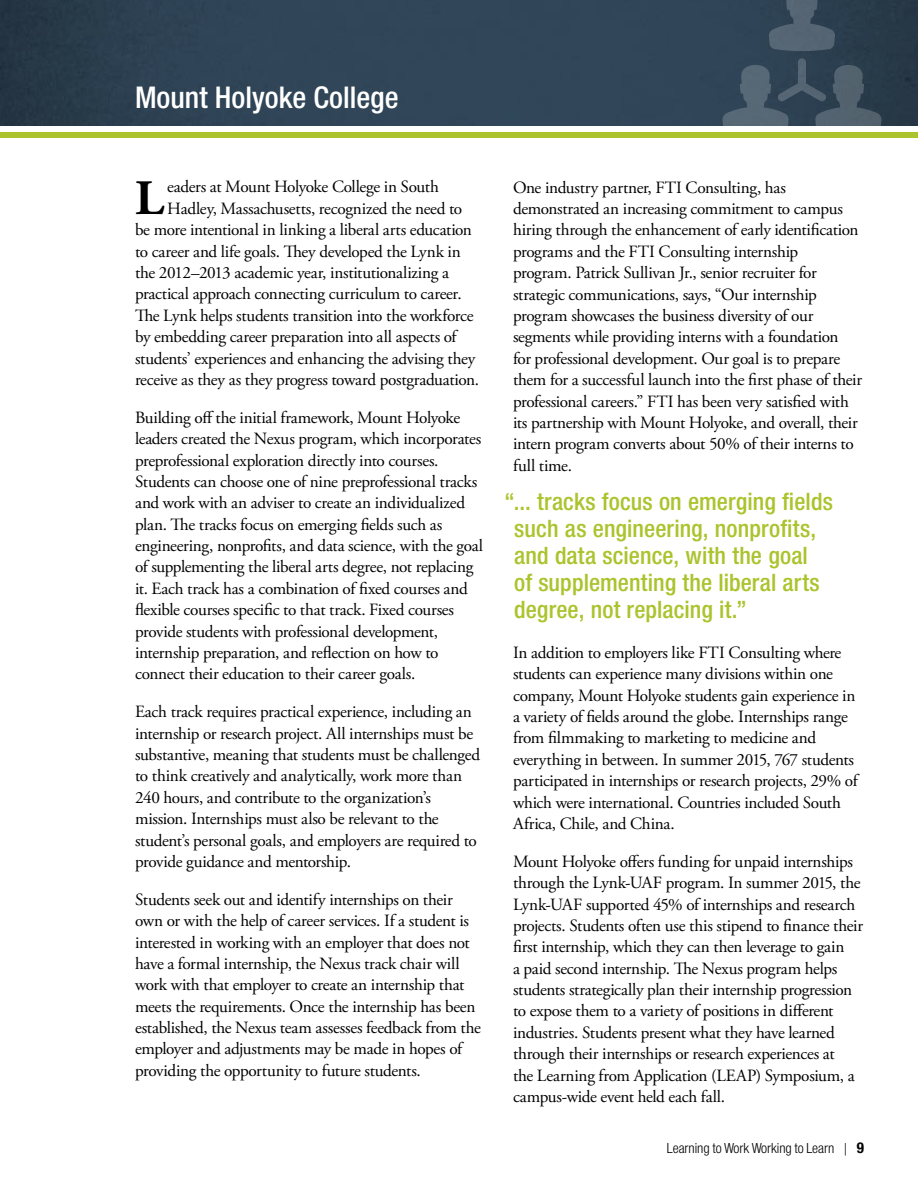
<style>
.page{position:relative;width:918px;height:1188px;background:#fff}
.page>*{position:absolute;margin:0;border:0;box-sizing:border-box;transform-origin:0 0}
.t1{font:700 49.35px "Adobe Garamond Pro";color:#000}
.t2{font:500 condensed 30px "Helvetica Neue LT Std";color:#fff}
.t3{font:500 condensed 24px/27px "Helvetica Neue LT Std";letter-spacing:.005em;color:#abc32c}
.t4{font:17.1px/21.5px "Adobe Garamond Pro";letter-spacing:-.02em;color:#000}
.t5{font:15px "Helvetica Neue H47";color:#000}
.s1{font-family:"Helvetica Neue LT Std";font-weight:700;font-stretch:condensed}
</style>
<div class="page">
<img style="left:0;top:0;width:918px;height:126px">
<svg style="left:769px;top:0;width:66px;height:52px;background:#455766"></svg>
<svg style="left:722px;top:58px;width:160px;height:68px;background:#3e505f"></svg>
<div style="left:0;top:132px;width:918px;height:6px;background:#abc32c"></div>
<h2 class="t2" style="left:135px;top:79px;width:265px">Mount Holyoke College</h2>
<h1 class="t1" style="left:135px;top:169px;width:30px">L</h1>
<p class="t4" style="left:167px;top:177px;width:273px">eaders at Mount Holyoke College in South</p>
<p class="t4" style="left:167px;top:198px;width:296px">Hadley, Massachusetts, recognized the need to</p>
<p class="t4" style="left:135px;top:220px;width:338px">be more intentional in linking a liberal arts education</p>
<p class="t4" style="left:135px;top:241px;width:327px">to career and life goals. They developed the Lynk in</p>
<p class="t4" style="left:135px;top:262px;width:316px">the 2012–2013 academic year, institutionalizing a</p>
<p class="t4" style="left:135px;top:284px;width:328px">practical approach connecting curriculum to career.</p>
<p class="t4" style="left:135px;top:305px;width:340px">The Lynk helps students transition into the workforce</p>
<p class="t4" style="left:135px;top:327px;width:323px">by embedding career preparation into all aspects of</p>
<p class="t4" style="left:135px;top:348px;width:342px">students’ experiences and enhancing the advising they</p>
<p class="t4" style="left:135px;top:369px;width:346px">receive as they as they progress toward postgraduation.</p>
<p class="t4" style="left:135px;top:407px;width:350px">Building off the initial framework, Mount Holyoke leaders created the Nexus program, which incorporates preprofessional exploration directly into courses.<br>Students can choose one of nine preprofessional tracks and work with an adviser to create an individualized plan. The tracks focus on emerging fields such as engineering, nonprofits, and data science, with the goal of supplementing the liberal arts degree, not replacing it. Each track has a combination of fixed courses and flexible courses specific to that track. Fixed courses provide students with professional development, internship preparation, and reflection on how to connect their education to their career goals.</p>
<p class="t4" style="left:135px;top:702px;width:347px">Each track requires practical experience, including an internship or research project. All internships must be substantive, meaning that students must be challenged to think creatively and analytically, work more than 240 hours, and contribute to the organization’s mission. Internships must also be relevant to the student’s personal goals, and employers are required to provide guidance and mentorship.</p>
<p class="t4" style="left:135px;top:889px;width:347px">Students seek out and identify internships on their own or with the help of career services. If a student is interested in working with an employer that does not have a formal internship, the Nexus track chair will work with that employer to create an internship that meets the requirements. Once the internship has been established, the Nexus team assesses feedback from the employer and adjustments may be made in hopes of providing the opportunity to future students.</p>
<p class="t4" style="left:513px;top:177px;width:351px">One industry partner, FTI Consulting, has demonstrated an increasing commitment to campus hiring through the enhancement of early identification programs and the FTI Consulting internship<br>program. Patrick Sullivan Jr., senior recruiter for strategic communications, says, “Our internship program showcases the business diversity of our segments while providing interns with a foundation<br>for professional development. Our goal is to prepare them for a successful launch into the first phase of their professional careers.” FTI has been very satisfied with its partnership with Mount Holyoke, and overall, their intern program converts about 50% of their interns to full time.</p>
<h3 class="t3" style="left:514px;top:487px;width:320px;text-indent:-10px">“... tracks focus on emerging fields such as engineering, nonprofits, and data science, with the goal<br>of supplementing the liberal arts degree, not replacing it.”</h3>
<p class="t4" style="left:513px;top:642px;width:346px">In addition to employers like FTI Consulting where students can experience many divisions within one company, Mount Holyoke students gain experience in a variety of fields around the globe. Internships range from filmmaking to marketing to medicine and everything in between. In summer 2015, 767 students participated in internships or research projects, 29% of which were international. Countries included South Africa, Chile, and China.</p>
<p class="t4" style="left:513px;top:851px;width:352px">Mount Holyoke offers funding for unpaid internships through the Lynk-UAF program. In summer 2015, the Lynk-UAF supported 45% of internships and research projects. Students often use this stipend to finance their first internship, which they can then leverage to gain<br>a paid second internship. The Nexus program helps students strategically plan their internship progression to expose them to a variety of positions in different industries. Students present what they have learned through their internships or research experiences at<br>the Learning from Application (LEAP) Symposium, a campus-wide event held each fall.</p>
<p class="t5" style="left:667px;top:1138px;width:199px">Learning to Work Working to Learn | <span class="s1">9</span></p>
</div>
